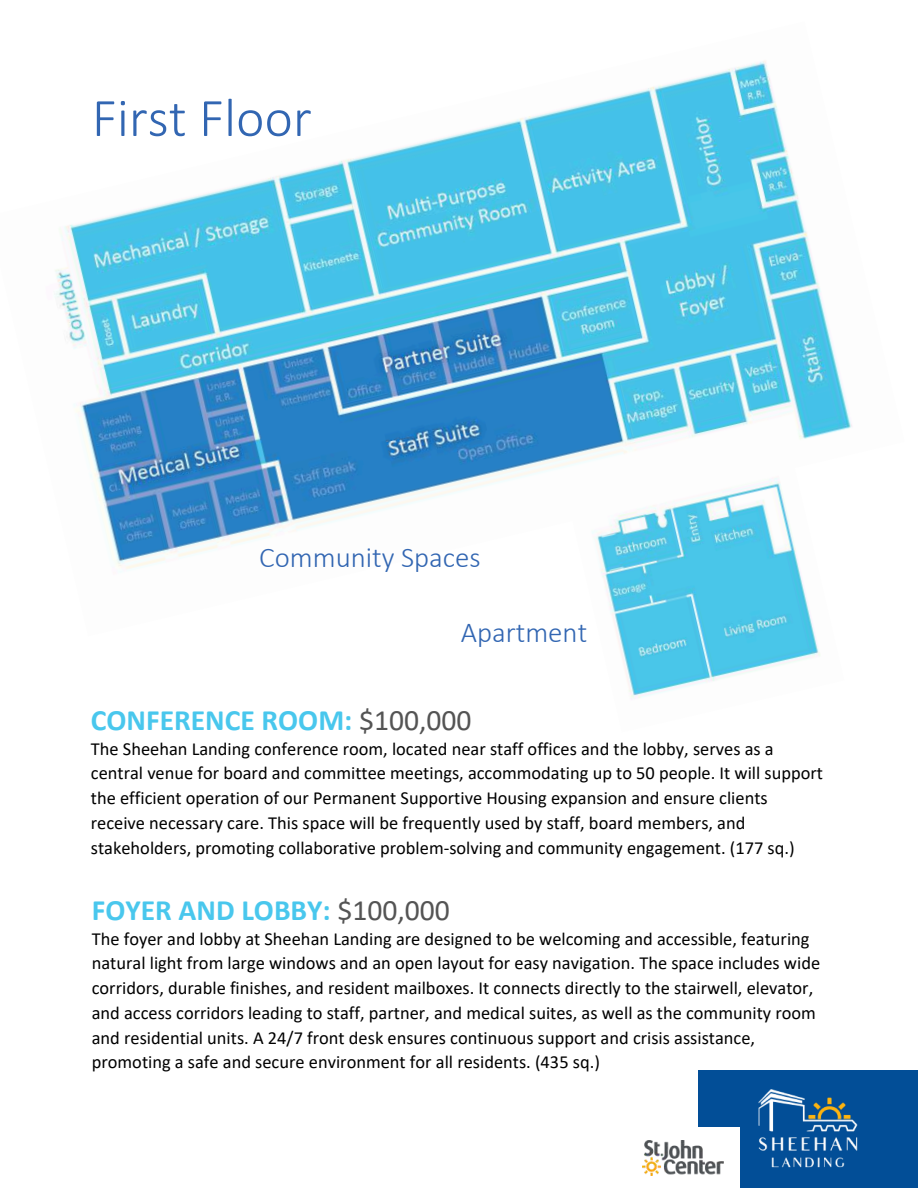
<style>
.page{position:relative;width:918px;height:1188px;background:#fff}
.page>*{position:absolute;margin:0;border:0;box-sizing:border-box;transform-origin:0 0}
.t1{font:300 54.45px "Calibri";color:#3266b2}
.t2{font:700 29.7px "Calibri";color:#49c7ed}
.t3{font:300 28.95px "Calibri";color:#3266b2}
.t4{font:18.45px/24.8px "Calibri";color:#000}
.s1{font-weight:400;color:#545454}
</style>
<div class="page">
<img style="left:54px;top:60px;width:798px;height:513px">
<div style="left:698px;top:1070px;width:220px;height:118px;background:#024e97"></div>
<img style="left:758px;top:1089px;width:100px;height:79px">
<div style="left:642px;top:1127px;width:98px;height:61px;background:#fff"></div>
<img style="left:642px;top:1140px;width:81px;height:35px">
<img style="left:569px;top:456px;width:275px;height:244px">
<h1 class="t1" style="left:92px;top:95px;width:221px">First Floor</h1>
<h3 class="t3" style="left:259px;top:545px;width:223px">Community Spaces</h3>
<h3 class="t3" style="left:461px;top:620px;width:128px">Apartment</h3>
<h2 class="t2" style="left:91px;top:708px;width:382px">CONFERENCE ROOM: <span class="s1">$100,000</span></h2>
<p class="t4" style="left:91px;top:738px;width:734px">The Sheehan Landing conference room, located near staff offices and the lobby, serves as a central venue for board and committee meetings, accommodating up to 50 people. It will support the efficient operation of our Permanent Supportive Housing expansion and ensure clients receive necessary care. This space will be frequently used by staff, board members, and stakeholders, promoting collaborative problem-solving and community engagement. (177 sq.)</p>
<h2 class="t2" style="left:92px;top:898px;width:360px">FOYER AND LOBBY: <span class="s1">$100,000</span></h2>
<p class="t4" style="left:92px;top:928px;width:730px">The foyer and lobby at Sheehan Landing are designed to be welcoming and accessible, featuring natural light from large windows and an open layout for easy navigation. The space includes wide corridors, durable finishes, and resident mailboxes. It connects directly to the stairwell, elevator, and access corridors leading to staff, partner, and medical suites, as well as the community room and residential units. A 24/7 front desk ensures continuous support and crisis assistance, promoting a safe and secure environment for all residents. (435 sq.)</p>
</div>
